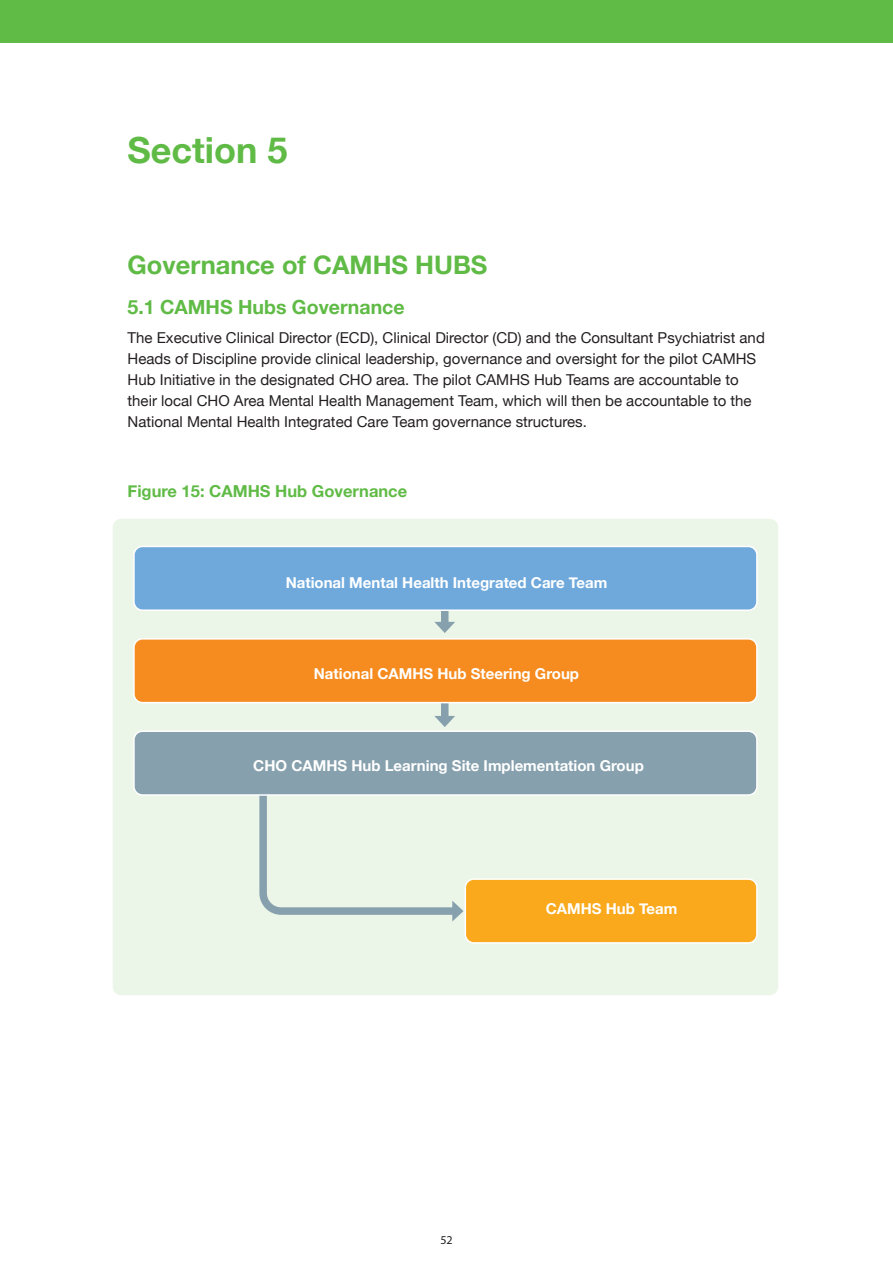
<style>
.page{position:relative;width:893px;height:1263px;background:#fff}
.page>*{position:absolute;margin:0;border:0;box-sizing:border-box;transform-origin:0 0}
.Head_1{font:700 36px "Helvetica Neue";color:#60bb46}
.Head_2{font:700 25.5px "Helvetica Neue";color:#60bb46}
.Head_3{font:700 19.5px "Helvetica Neue";color:#60bb46}
.head_4{font:700 16.5px "Helvetica Neue";color:#60bb46}
.Body_Text{font:15px/21px "Helvetica Neue";color:#231f20}
.Body_Text-2{font:700 15px "Helvetica Neue";color:#fff}
.t1{font:12px "Myriad Pro";color:#231f20}
</style>
<div class="page">
<div style="left:0;top:0;width:893px;height:43px;background:#60bb46"></div>
<div style="left:113px;top:519px;width:665px;height:476px;background:#ecf6e8;border-radius:9px"></div>
<div style="left:441px;top:559px;width:7px;height:67px;background:#86a0ad"></div>
<svg style="left:434px;top:622px;width:21px;height:11px"></svg>
<div style="left:441px;top:653px;width:7px;height:67px;background:#86a0ad"></div>
<svg style="left:434px;top:716px;width:21px;height:11px"></svg>
<div style="left:134px;top:546px;width:623px;height:64px;background:#6fa9db;border-radius:9px"></div>
<div style="left:133px;top:546px;width:625px;height:65px;border:2px solid #fff;border-radius:9px"></div>
<div style="left:134px;top:639px;width:623px;height:64px;background:#f68c1f;border-radius:9px"></div>
<div style="left:133px;top:638px;width:625px;height:65px;border:2px solid #fff;border-radius:9px"></div>
<div style="left:465px;top:879px;width:292px;height:64px;background:#f9a91b;border-radius:9px"></div>
<div style="left:465px;top:878px;width:293px;height:66px;border:2px solid #fff;border-radius:9px"></div>
<svg style="left:259px;top:796px;width:204px;height:125px"></svg>
<div style="left:134px;top:731px;width:623px;height:64px;background:#86a0ad;border-radius:9px"></div>
<div style="left:133px;top:730px;width:625px;height:66px;border:2px solid #fff;border-radius:9px"></div>
<p class="Head_1" style="left:128px;top:122px;width:162px">Section 5</p>
<p class="Head_2" style="left:128px;top:245px;width:361px">Governance of CAMHS HUBS</p>
<p class="Head_3" style="left:128px;top:292px;width:279px">5.1 CAMHS Hubs Governance</p>
<p class="Body_Text" style="left:128px;top:328px;width:639px">The Executive Clinical Director (ECD), Clinical Director (CD) and the Consultant Psychiatrist and Heads of Discipline provide clinical leadership, governance and oversight for the pilot CAMHS Hub Initiative in the designated CHO area. The pilot CAMHS Hub Teams are accountable to their local CHO Area Mental Health Management Team, which will then be accountable to the National Mental Health Integrated Care Team governance structures.</p>
<p class="head_4" style="left:128px;top:478px;width:281px">Figure 15: CAMHS Hub Governance</p>
<p class="Body_Text-2" style="left:286px;top:571px;width:323px">National Mental Health Integrated Care Team</p>
<p class="Body_Text-2" style="left:314px;top:662px;width:267px">National CAMHS Hub Steering Group</p>
<p class="Body_Text-2" style="left:253px;top:753px;width:392px">CHO CAMHS Hub Learning Site Implementation Group</p>
<p class="Body_Text-2" style="left:546px;top:897px;width:133px">CAMHS Hub Team</p>
<p class="t1" style="left:440px;top:1232px;width:14px">52</p>
</div>
